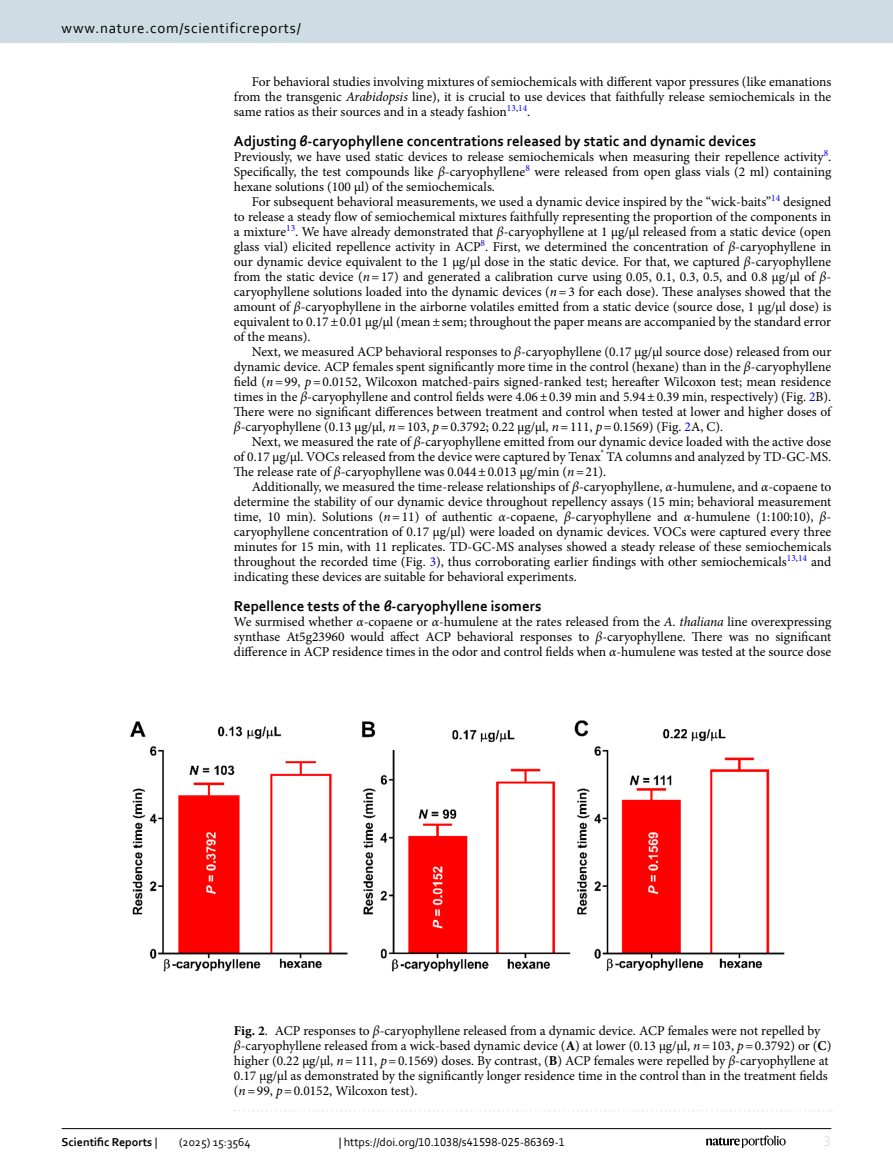
<style>
.page{position:relative;width:893px;height:1174px;background:#fff}
.page>*{position:absolute;margin:0;border:0;box-sizing:border-box;transform-origin:0 0}
.Head_2{font:700 15px "Corbel";color:#000}
.t1{font:15px "Corbel";letter-spacing:.05em;color:#000}
.t2{font:15px "Corbel";color:#d9e4eb}
.Body_Text_Indent{font:13.5px/15px "Minion Pro";color:#000;text-align:justify}
.Body_Text{font:13.5px/15px "Minion Pro";color:#000;text-align:justify}
.Figure_Caption{font:13.5px/15px "Minion Pro";color:#000}
.t3{font:12px "Corbel";color:#000}
.t4{font:700 12px "Corbel";color:#000}
.s1{font-style:italic}
.s2{color:#00f}
.s3{font-weight:700}
.s4{font-weight:400}
</style>
<div class="page">
<img style="left:130px;top:720px;width:655px;height:252px">
<svg style="left:235px;top:1110px;width:597px;height:1px"></svg>
<hr style="left:62px;top:1128px;width:769px;height:1px;background:#000">
<svg style="left:706px;top:1135px;width:80px;height:12px"></svg>
<div style="left:0;top:0;width:893px;height:43px;background:#cedde4"></div>
<p class="t1" style="left:62px;top:18px;width:241px">www.nature.com/scientificreports/</p>
<p class="Body_Text_Indent" style="left:234px;top:74px;width:599px;text-indent:18px">For behavioral studies involving mixtures of semiochemicals with different vapor pressures (like emanations from the transgenic <span class="s1">Arabidopsis</span> line), it is crucial to use devices that faithfully release semiochemicals in the same ratios as their sources and in a steady fashion<sup>13</sup><sup>,</sup><sup>14</sup>.</p>
<p class="Head_2" style="left:234px;top:131px;width:524px">Adjusting <span class="s1">β</span>-caryophyllene concentrations released by static and dynamic devices</p>
<p class="Body_Text" style="left:234px;top:149px;width:599px">Previously, we have used static devices to release semiochemicals when measuring their repellence activity<sup>8</sup>.<br>Specifically, the test compounds like <span class="s1">β</span>-caryophyllene<sup>8</sup> were released from open glass vials (2 ml) containing hexane solutions (100 µl) of the semiochemicals.</p>
<p class="Body_Text_Indent" style="left:234px;top:194px;width:599px;text-indent:18px">For subsequent behavioral measurements, we used a dynamic device inspired by the “wick-baits”<sup>14</sup> designed to release a steady flow of semiochemical mixtures faithfully representing the proportion of the components in a mixture<sup>13</sup>. We have already demonstrated that <span class="s1">β</span>-caryophyllene at 1 µg/µl released from a static device (open glass vial) elicited repellence activity in ACP<sup>8</sup>. First, we determined the concentration of <span class="s1">β</span>-caryophyllene in our dynamic device equivalent to the 1 µg/µl dose in the static device. For that, we captured <span class="s1">β</span>-caryophyllene from the static device (<span class="s1">n</span>=17) and generated a calibration curve using 0.05, 0.1, 0.3, 0.5, and 0.8 µg/µl of <span class="s1">β&shy;</span>caryophyllene solutions loaded into the dynamic devices (<span class="s1">n</span>=3 for each dose). These analyses showed that the amount of <span class="s1">β</span>-caryophyllene in the airborne volatiles emitted from a static device (source dose, 1 µg/µl dose) is equivalent to 0.17±0.01 µg/µl (mean±sem; throughout the paper means are accompanied by the standard error of the means).</p>
<p class="Body_Text_Indent" style="left:234px;top:344px;width:599px;text-indent:18px">Next, we measured ACP behavioral responses to <span class="s1">β</span>-caryophyllene (0.17 µg/µl source dose) released from our dynamic device. ACP females spent significantly more time in the control (hexane) than in the <span class="s1">β</span>-caryophyllene field (<span class="s1">n</span>=99, <span class="s1">p</span>=0.0152, Wilcoxon matched-pairs signed-ranked test; hereafter Wilcoxon test; mean residence times in the <span class="s1">β</span>-caryophyllene and control fields were 4.06±0.39 min and 5.94±0.39 min, respectively) (Fig. <span class="s2">2</span>B).<br>There were no significant differences between treatment and control when tested at lower and higher doses of <span class="s1">β</span>-caryophyllene (0.13 µg/µl, <span class="s1">n</span>=103, <span class="s1">p</span>=0.3792; 0.22 µg/µl, <span class="s1">n</span>=111, <span class="s1">p</span>=0.1569) (Fig. <span class="s2">2</span>A, C).</p>
<p class="Body_Text_Indent" style="left:234px;top:434px;width:599px;text-indent:18px">Next, we measured the rate of <span class="s1">β</span>-caryophyllene emitted from our dynamic device loaded with the active dose of 0.17 µg/µl. VOCs released from the device were captured by Tenax<sup>®</sup> TA columns and analyzed by TD-GC-MS.<br>The release rate of <span class="s1">β</span>-caryophyllene was 0.044±0.013 µg/min (<span class="s1">n</span>=21).</p>
<p class="Body_Text_Indent" style="left:234px;top:479px;width:599px;text-indent:18px">Additionally, we measured the time-release relationships of <span class="s1">β</span>-caryophyllene, <span class="s1">α</span>-humulene, and <span class="s1">α</span>-copaene to determine the stability of our dynamic device throughout repellency assays (15 min; behavioral measurement time, 10 min). Solutions (<span class="s1">n</span>=11) of authentic <span class="s1">α</span>-copaene, <span class="s1">β</span>-caryophyllene and <span class="s1">α</span>-humulene (1:100:10), <span class="s1">β&shy;</span>caryophyllene concentration of 0.17 µg/µl) were loaded on dynamic devices. VOCs were captured every three minutes for 15 min, with 11 replicates. TD-GC-MS analyses showed a steady release of these semiochemicals throughout the recorded time (Fig. <span class="s2">3</span>), thus corroborating earlier findings with other semiochemicals<sup>13</sup><sup>,</sup><sup>14</sup> and indicating these devices are suitable for behavioral experiments.</p>
<p class="Head_2" style="left:234px;top:596px;width:309px">Repellence tests of the <span class="s1">β</span>-caryophyllene isomers</p>
<p class="Body_Text" style="left:234px;top:614px;width:599px">We surmised whether <span class="s1">α</span>-copaene or <span class="s1">α</span>-humulene at the rates released from the <span class="s1">A. thaliana</span> line overexpressing synthase At5g23960 would affect ACP behavioral responses to <span class="s1">β</span>-caryophyllene. There was no significant difference in ACP residence times in the odor and control fields when <span class="s1">α</span>-humulene was tested at the source dose</p>
<p class="Figure_Caption" style="left:234px;top:1023px;width:599px"><span class="s3">Fig. 2</span>. ACP responses to <span class="s1">β</span>-caryophyllene released from a dynamic device. ACP females were not repelled by <span class="s1">β</span>-caryophyllene released from a wick-based dynamic device (<span class="s3">A</span>) at lower (0.13 µg/µl, <span class="s1">n</span>=103, <span class="s1">p</span>=0.3792) or (<span class="s3">C</span>) higher (0.22 µg/µl, <span class="s1">n</span>=111, <span class="s1">p</span>=0.1569) doses. By contrast, (<span class="s3">B</span>) ACP females were repelled by <span class="s1">β</span>-caryophyllene at 0.17 µg/µl as demonstrated by the significantly longer residence time in the control than in the treatment fields (<span class="s1">n</span>=99, <span class="s1">p</span>=0.0152, Wilcoxon test).</p>
<p class="t4" style="left:62px;top:1134px;width:97px">Scientific Reports <span class="s4">|</span></p>
<p class="t3" style="left:179px;top:1134px;width:73px">(2025) 15:3564</p>
<p class="t3" style="left:339px;top:1134px;width:228px">| https://doi.org/10.1038/s41598-025-86369-1</p>
<p class="t2" style="left:824px;top:1132px;width:9px">3</p>
</div>
